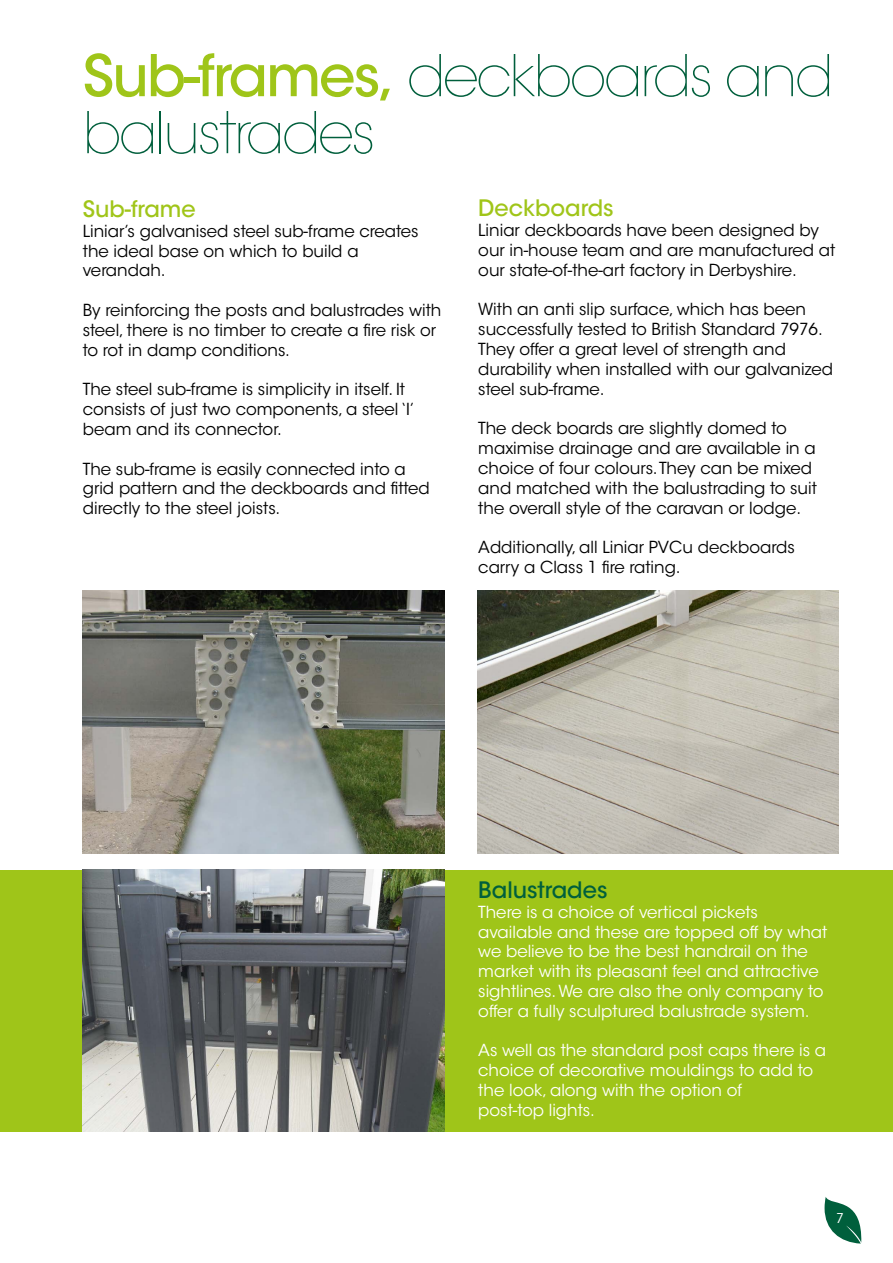
<style>
.page{position:relative;width:893px;height:1263px;background:#fff}
.page>*{position:absolute;margin:0;border:0;box-sizing:border-box;transform-origin:0 0}
.t1{font:200 57px/57px "ITC Avant Garde Std";letter-spacing:-.04em;color:#005f3c}
.t2{font:500 22.5px "ITC Avant Garde Std";color:#a0c519}
.t3{font:500 22.5px "ITC Avant Garde Std";color:#005f3c}
.t4{font:16.5px/19.8px "ITC Avant Garde Std";color:#000}
.t5{font:16.5px/19.8px "ITC Avant Garde Std";color:#fff}
.t6{font:13.5px "ITC Avant Garde Std";color:#fff}
.s1{font-weight:500;color:#9fc519}
</style>
<div class="page">
<svg style="left:824px;top:1197px;width:38px;height:46px"></svg>
<div style="left:0;top:870px;width:893px;height:261px;background:#9fc519"></div>
<img style="left:83px;top:870px;width:361px;height:261px">
<img style="left:83px;top:591px;width:361px;height:263px">
<img style="left:477px;top:591px;width:362px;height:263px">
<h1 class="t1" style="left:83px;top:49px;width:752px"><span class="s1">Sub-frames,</span> deckboards and balustrades</h1>
<h2 class="t2" style="left:83px;top:195px;width:114px">Sub-frame</h2>
<p class="t4" style="left:83px;top:221px;width:337px">Liniar’s galvanised steel sub-frame creates the ideal base on which to build a verandah.</p>
<p class="t4" style="left:83px;top:300px;width:360px">By reinforcing the posts and balustrades with steel, there is no timber to create a fire risk or to rot in damp conditions.</p>
<p class="t4" style="left:83px;top:380px;width:333px">The steel sub-frame is simplicity in itself. It consists of just two components, a steel ‘I’ beam and its connector.</p>
<p class="t4" style="left:83px;top:459px;width:349px">The sub-frame is easily connected into a grid pattern and the deckboards and fitted directly to the steel joists.</p>
<h2 class="t2" style="left:478px;top:194px;width:137px">Deckboards</h2>
<p class="t4" style="left:478px;top:221px;width:358px">Liniar deckboards have been designed by our in-house team and are manufactured at our state-of-the-art factory in Derbyshire.</p>
<p class="t4" style="left:478px;top:300px;width:356px">With an anti slip surface, which has been successfully tested to British Standard 7976.<br>They offer a great level of strength and durability when installed with our galvanized steel sub-frame.</p>
<p class="t4" style="left:478px;top:419px;width:340px">The deck boards are slightly domed to maximise drainage and are available in a choice of four colours. They can be mixed and matched with the balustrading to suit the overall style of the caravan or lodge.</p>
<p class="t4" style="left:478px;top:537px;width:318px">Additionally, all Liniar PVCu deckboards carry a Class 1 fire rating.</p>
<h2 class="t3" style="left:478px;top:876px;width:131px">Balustrades</h2>
<p class="t5" style="left:478px;top:902px;width:351px">There is a choice of vertical pickets available and these are topped off by what we believe to be the best handrail on the market with its pleasant feel and attractive sightlines. We are also the only company to offer a fully sculptured balustrade system.</p>
<p class="t5" style="left:478px;top:1041px;width:349px">As well as the standard post caps there is a choice of decorative mouldings to add to the look, along with the option of<br>post-top lights.</p>
<p class="t6" style="left:836px;top:1210px;width:9px">7</p>
</div>
